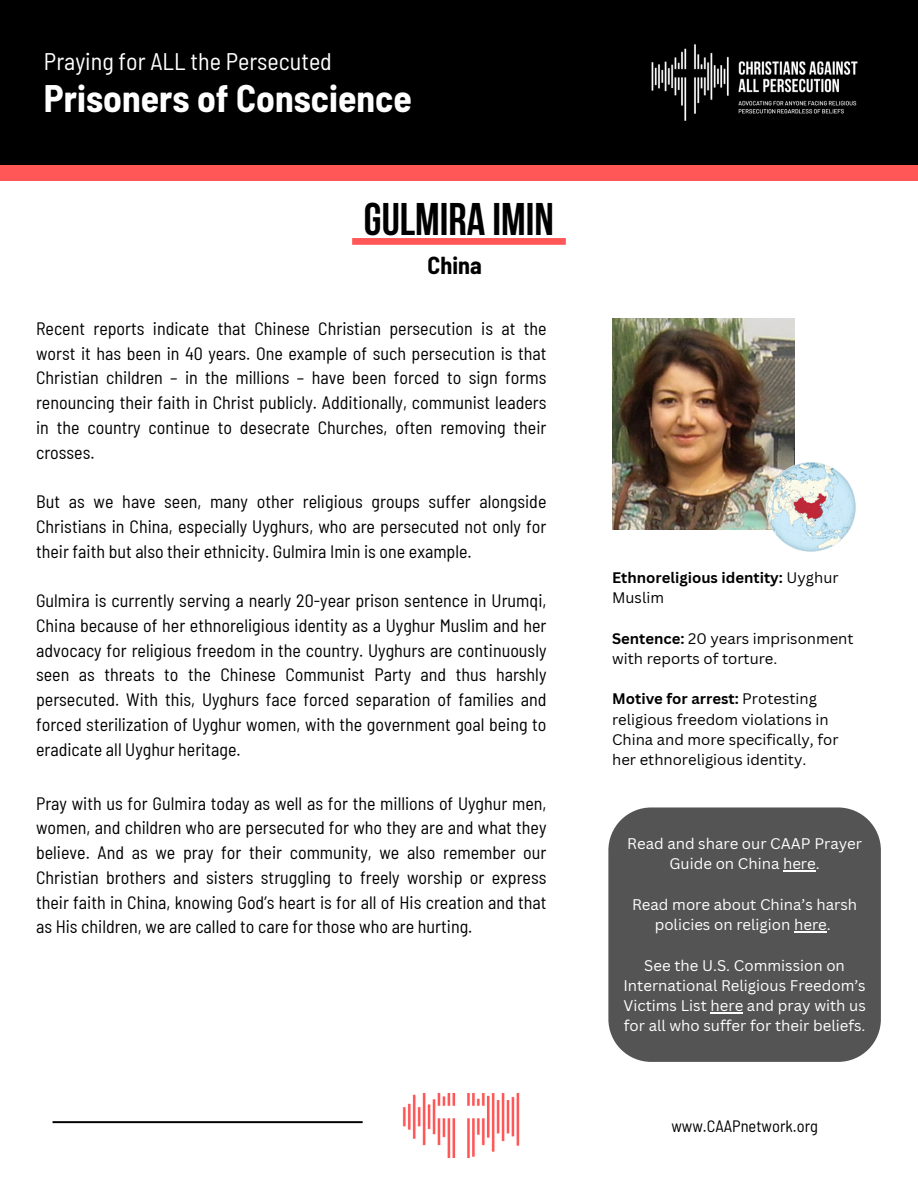
<style>
.page{position:relative;width:918px;height:1188px;background:#fff}
.page>*{position:absolute;margin:0;border:0;box-sizing:border-box;transform-origin:0 0}
.t1{font:700 45.6px "Bebas Neue";color:#000}
.t2{font:700 semi-condensed 37.5px "Barlow";color:#fff}
.t3{font:700 37.5px "Bebas Neue";color:#fff}
.t4{font:semi-condensed 24px "Barlow";color:#fff}
.t5{font:700 semi-condensed 24px "Barlow";color:#000}
.t6{font:semi-condensed 18px/24.8px "Barlow";color:#000;text-align:justify}
.t7{font:semi-condensed 16.5px "Barlow";color:#000}
.t8{font:15px/20.2px "Canva Sans";color:#fff;text-align:center}
.t9{font:14.85px/20.2px "Canva Sans";color:#000}
.t10{font:700 14.85px/20.2px "Canva Sans";color:#000}
.s1{font-weight:400}
.s2{font-weight:700}
</style>
<div class="page">
<hr style="left:53px;top:1121px;width:310px;height:2px;background:#000">
<img style="left:402px;top:1093px;width:118px;height:65px">
<div style="left:352px;top:238px;width:214px;height:7px;background:#ff5757"></div>
<div style="left:0;top:41px;width:918px;height:140px;background:#ff5757"></div>
<div style="left:0;top:0;width:918px;height:164px;background:#000"></div>
<img style="left:651px;top:44px;width:207px;height:77px">
<div style="left:608px;top:807px;width:273px;height:255px;background:#545454"></div>
<hr style="left:783px;top:870px;width:33px;height:2px;background:#fff">
<hr style="left:794px;top:931px;width:33px;height:1px;background:#fff">
<hr style="left:711px;top:1012px;width:32px;height:1px;background:#fff">
<img style="left:612px;top:319px;width:182px;height:210px">
<img style="left:767px;top:463px;width:89px;height:89px">
<p class="t4" style="left:44px;top:46px;width:289px">Praying for ALL the Persecuted</p>
<p class="t2" style="left:44px;top:74px;width:369px">Prisoners of Conscience</p>
<h2 class="t3" style="left:59px;top:62px;width:184px">FEBRUARY2024</h2>
<p class="t1" style="left:364px;top:201px;width:191px">GULMIRA IMIN</p>
<p class="t5" style="left:428px;top:250px;width:56px">China</p>
<h5 class="t6" style="left:36px;top:315px;width:512px">Recent reports indicate that Chinese Christian persecution is at the worst it has been in 40 years. One example of such persecution is that Christian children – in the millions – have been forced to sign forms renouncing their faith in Christ publicly. Additionally, communist leaders in the country continue to desecrate Churches, often removing their crosses.</h5>
<h5 class="t6" style="left:36px;top:489px;width:512px">But as we have seen, many other religious groups suffer alongside Christians in China, especially Uyghurs, who are persecuted not only for their faith but also their ethnicity. Gulmira Imin is one example.</h5>
<p class="t6" style="left:36px;top:588px;width:512px">Gulmira is currently serving a nearly 20-year prison sentence in Urumqi, China because of her ethnoreligious identity as a Uyghur Muslim and her advocacy for religious freedom in the country. Uyghurs are continuously seen as threats to the Chinese Communist Party and thus harshly persecuted. With this, Uyghurs face forced separation of families and forced sterilization of Uyghur women, with the government goal being to eradicate all Uyghur heritage.</p>
<p class="t6" style="left:36px;top:790px;width:512px">Pray with us for Gulmira today as well as for the millions of Uyghur men, women, and children who are persecuted for who they are and what they believe. And as we pray for their community, we also remember our Christian brothers and sisters struggling to freely worship or express their faith in China, knowing God’s heart is for all of His creation and that as His children, we are called to care for those who are hurting.</p>
<p class="t10" style="left:612px;top:567px;width:228px">Ethnoreligious identity: <span class="s1">Uyghur<br>Muslim</span></p>
<p class="t9" style="left:612px;top:628px;width:243px"><span class="s2">Sentence:</span> 20 years imprisonment with reports of torture.</p>
<h5 class="t9" style="left:612px;top:688px;width:228px"><span class="s2">Motive for arrest:</span> Protesting religious freedom violations in<br>China and more specifically, for her ethnoreligious identity.</h5>
<h1 class="t8" style="left:627px;top:833px;width:236px">Read and share our CAAP Prayer<br>Guide on China here.</h1>
<h3 class="t8" style="left:632px;top:894px;width:227px">Read more about China’s harsh policies on religion here.</h3>
<h5 class="t8" style="left:623px;top:955px;width:244px">See the U.S. Commission on International Religious Freedom’s Victims List here and pray with us for all who suffer for their beliefs.</h5>
<p class="t7" style="left:671px;top:1116px;width:148px">www.CAAPnetwork.org</p>
</div>
